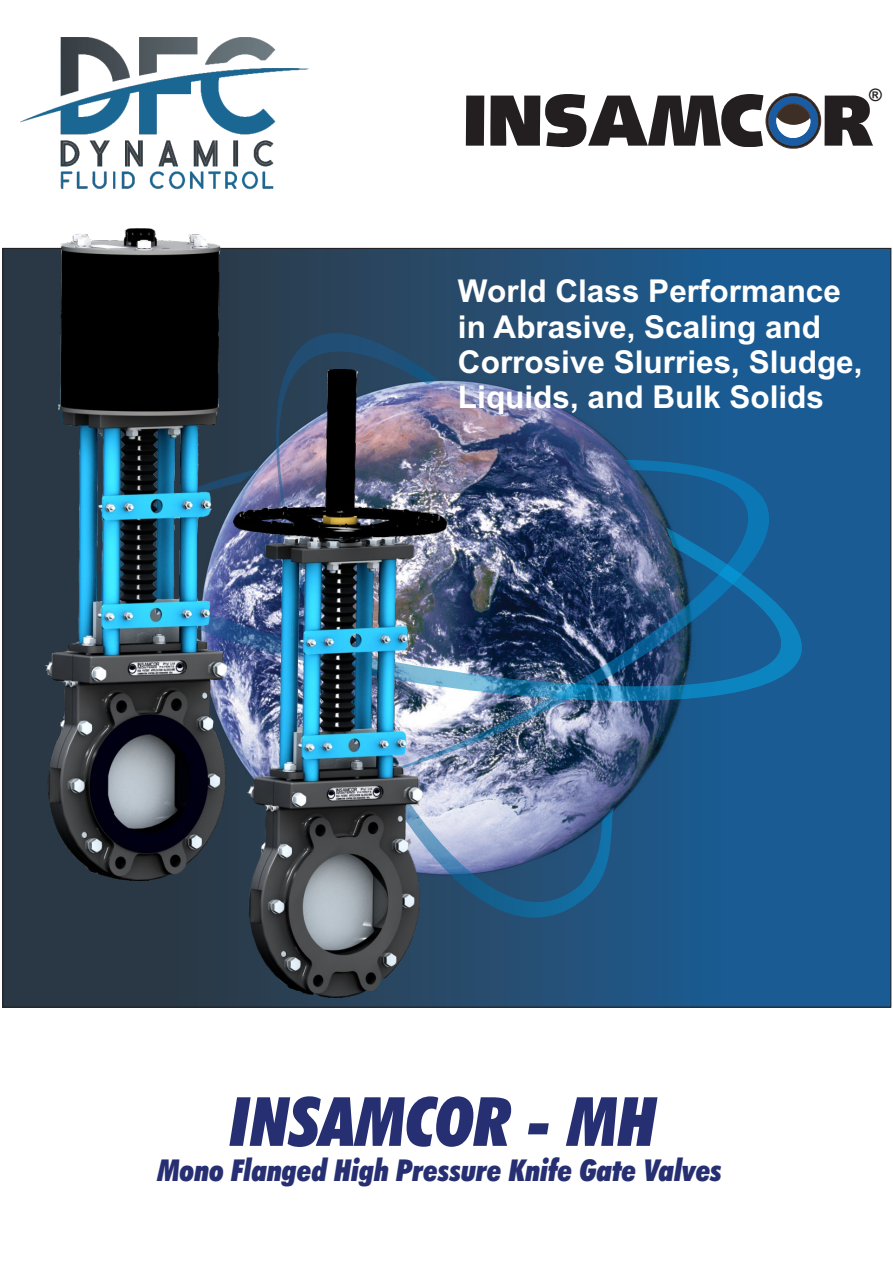
<style>
.page{position:relative;width:893px;height:1262px;background:#fff}
.page>*{position:absolute;margin:0;border:0;box-sizing:border-box;transform-origin:0 0}
.t1{font:italic 900 condensed 68.1px "Futura BT";color:#262f72}
.t2{font:700 31.5px/35.2px "Arial";color:#fff}
.t3{font:italic 900 condensed 30.15px "Futura BT";color:#262f72}
.t4{font:700 17.25px "Arial";color:#231f20}
</style>
<div class="page">
<img style="left:20px;top:38px;width:289px;height:152px">
<div style="left:466px;top:96px;width:18px;height:50px;background:#231f20"></div>
<svg style="left:490px;top:93px;width:383px;height:55px"></svg>
<div style="left:3px;top:248px;width:887px;height:759px;background:linear-gradient(to right,#2e3337,#1a609d)"></div>
<img style="left:226px;top:378px;width:469px;height:499px">
<svg style="left:615px;top:460px;width:154px;height:322px;background:#245888"></svg>
<svg style="left:226px;top:468px;width:575px;height:233px;background:#225f91"></svg>
<img style="left:276px;top:333px;width:339px;height:584px">
<img style="left:46px;top:229px;width:180px;height:651px">
<img style="left:234px;top:369px;width:212px;height:628px">
<p class="t4" style="left:869px;top:89px;width:14px">®</p>
<p class="t2" style="left:458px;top:276px;width:406px">World Class Performance in Abrasive, Scaling and<br>Corrosive Slurries, Sludge,<br>Liquids, and Bulk Solids</p>
<h1 class="t1" style="left:230px;top:1094px;width:428px">INSAMCOR - MH</h1>
<p class="t3" style="left:158px;top:1157px;width:566px">Mono Flanged High Pressure Knife Gate Valves</p>
</div>
